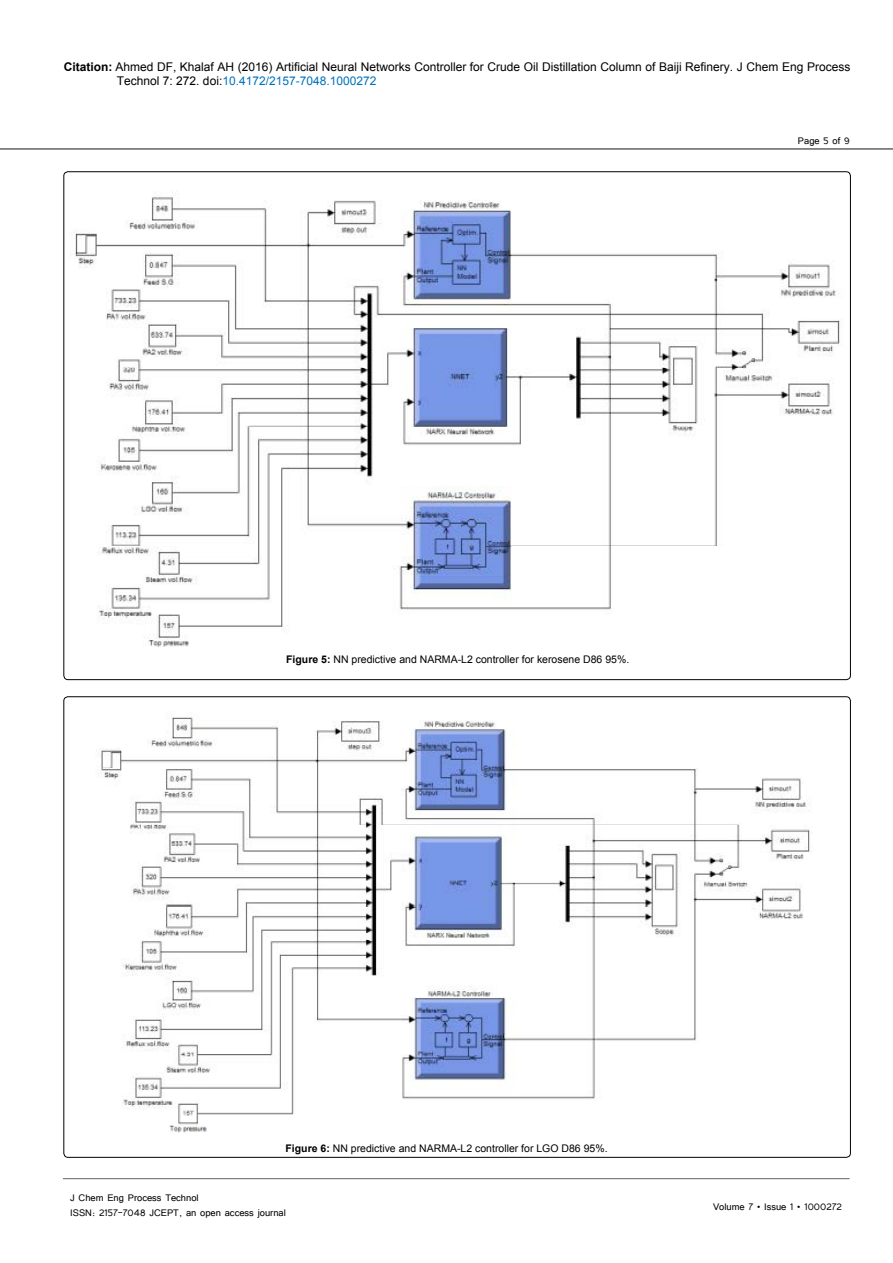
<style>
.page{position:relative;width:893px;height:1263px;background:#fff}
.page>*{position:absolute;margin:0;border:0;box-sizing:border-box;transform-origin:0 0}
.t1{font:12px/14.4px "Arial";color:#000}
.t2{font:12px/14.4px "Tunga";color:#000}
.t3{font:10.5px "Arial";color:#000}
.s1{font-weight:700}
.s2{color:#0072bc}
</style>
<div class="page">
<hr style="left:0;top:148px;width:893px;height:2px;background:#636466">
<hr style="left:63px;top:1178px;width:787px;height:1px;background:#636466">
<img style="left:70px;top:196px;width:771px;height:451px">
<img style="left:96px;top:717px;width:716px;height:416px">
<p class="t1" style="left:117px;top:60px;width:735px;text-indent:-53px"><span class="s1">Citation:</span> Ahmed DF, Khalaf AH (2016) Artificial Neural Networks Controller for Crude Oil Distillation Column of Baiji Refinery. J Chem Eng Process<br>Technol 7: 272. doi:<span class="s2">10.4172/2157-7048.1000272</span></p>
<p class="t2" style="left:798px;top:133px;width:54px">Page 5 of 9</p>
<p class="t3" style="left:286px;top:652px;width:345px"><span class="s1">Figure 5:</span> NN predictive and NARMA-L2 controller for kerosene D86 95%.</p>
<p class="t3" style="left:286px;top:1141px;width:324px"><span class="s1">Figure 6:</span> NN predictive and NARMA-L2 controller for LGO D86 95%.</p>
<p class="t2" style="left:70px;top:1190px;width:217px">J Chem Eng Process Technol<br>ISSN: 2157-7048 JCEPT, an open access journal</p>
<p class="t2" style="left:713px;top:1199px;width:131px">Volume 7 • Issue 1 • 1000272</p>
</div>
